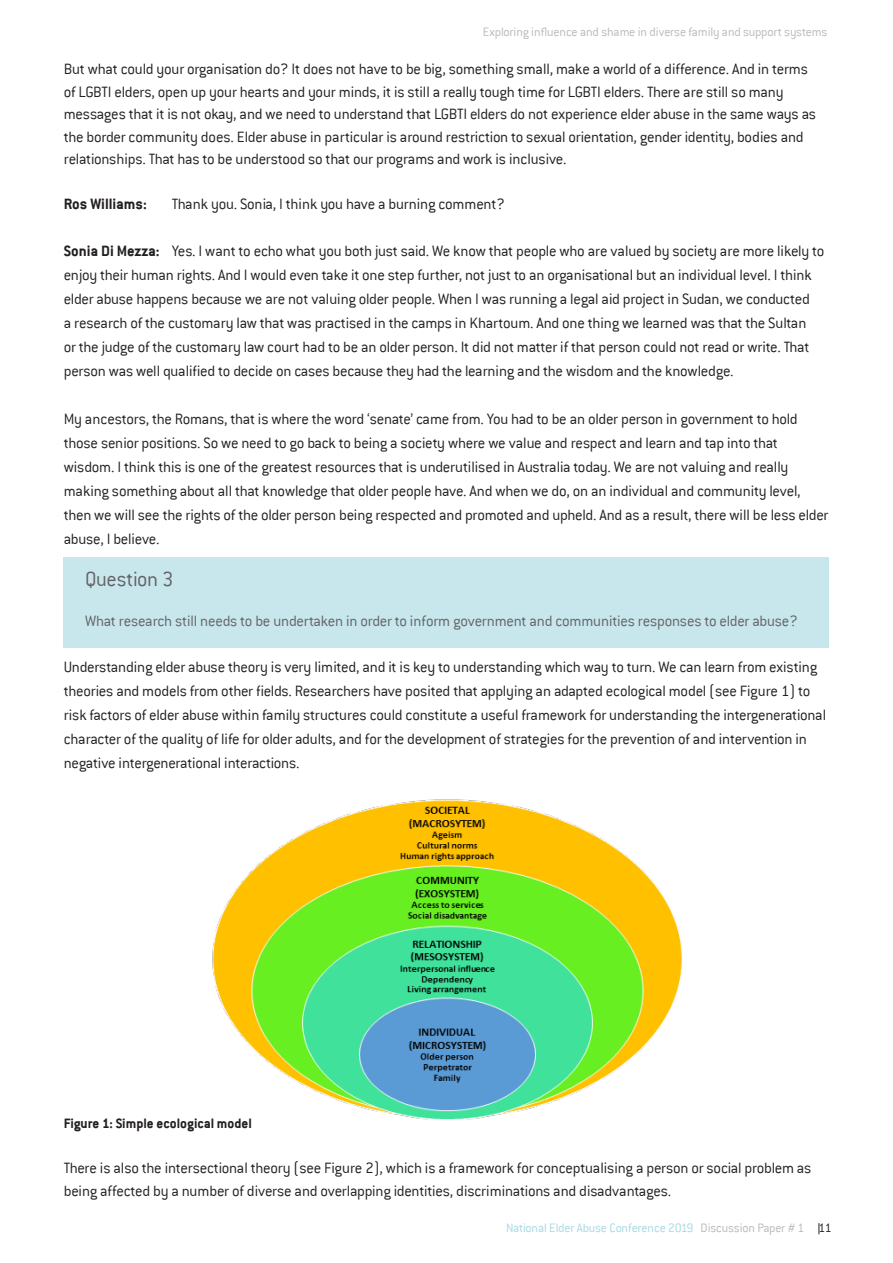
<style>
.page{position:relative;width:893px;height:1263px;background:#fff}
.page>*{position:absolute;margin:0;border:0;box-sizing:border-box;transform-origin:0 0}
.Heading_2{font:300 22.5px "Conduit ITC";letter-spacing:-.015em;color:#636366}
.t1{font:300 16.5px/24px "Conduit ITC";letter-spacing:-.015em;color:#231f20}
.t2{font:300 16.5px "Conduit ITC";letter-spacing:-.015em;color:#636366}
.t3{font:700 16.5px "Conduit ITC";color:#231f20}
.t4{font:700 15px "Conduit ITC";color:#231f20}
.t5{font:300 13.5px "Conduit ITC";letter-spacing:-.015em;color:#bababd}
.t6{font:300 13.5px "Conduit ITC";letter-spacing:-.015em;color:#a6d9e3}
.s1{font-weight:700}
.s2{color:#bababd}
.s3{color:#231f20}
</style>
<div class="page">
<div style="left:64px;top:557px;width:765px;height:90px;background:#c7e7ed"></div>
<img style="left:212px;top:799px;width:471px;height:320px">
<p class="t5" style="left:483px;top:25px;width:346px">Exploring influence and shame in diverse family and support systems</p>
<p class="t1" style="left:64px;top:58px;width:754px;line-height:22.5px">But what could your organisation do? It does not have to be big, something small, make a world of a difference. And in terms of LGBTI elders, open up your hearts and your minds, it is still a really tough time for LGBTI elders. There are still so many messages that it is not okay, and we need to understand that LGBTI elders do not experience elder abuse in the same ways as the border community does. Elder abuse in particular is around restriction to sexual orientation, gender identity, bodies and relationships. That has to be understood so that our programs and work is inclusive.</p>
<p class="t3" style="left:64px;top:194px;width:85px">Ros Williams:</p>
<p class="t1" style="left:172px;top:192px;width:335px">Thank you. Sonia, I think you have a burning comment?</p>
<p class="t1" style="left:64px;top:239px;width:762px"><span class="s1">Sonia Di Mezza:</span> Yes. I want to echo what you both just said. We know that people who are valued by society are more likely to enjoy their human rights. And I would even take it one step further, not just to an organisational but an individual level. I think elder abuse happens because we are not valuing older people. When I was running a legal aid project in Sudan, we conducted<br>a research of the customary law that was practised in the camps in Khartoum. And one thing we learned was that the Sultan<br>or the judge of the customary law court had to be an older person. It did not matter if that person could not read or write. That person was well qualified to decide on cases because they had the learning and the wisdom and the knowledge.</p>
<p class="t1" style="left:64px;top:407px;width:766px">My ancestors, the Romans, that is where the word ‘senate’ came from. You had to be an older person in government to hold those senior positions. So we need to go back to being a society where we value and respect and learn and tap into that wisdom. I think this is one of the greatest resources that is underutilised in Australia today. We are not valuing and really making something about all that knowledge that older people have. And when we do, on an individual and community level, then we will see the rights of the older person being respected and promoted and upheld. And as a result, there will be less elder abuse, I believe.</p>
<p class="Heading_2" style="left:85px;top:567px;width:90px">Question 3</p>
<p class="t2" style="left:85px;top:612px;width:714px">What research still needs to be undertaken in order to inform government and communities responses to elder abuse?</p>
<p class="t1" style="left:64px;top:655px;width:764px">Understanding elder abuse theory is very limited, and it is key to understanding which way to turn. We can learn from existing theories and models from other fields. Researchers have posited that applying an adapted ecological model (see Figure 1) to risk factors of elder abuse within family structures could constitute a useful framework for understanding the intergenerational character of the quality of life for older adults, and for the development of strategies for the prevention of and intervention in negative intergenerational interactions.</p>
<p class="t4" style="left:64px;top:1115px;width:190px">Figure 1: Simple ecological model</p>
<p class="t1" style="left:64px;top:1157px;width:749px;line-height:22.5px">There is also the intersectional theory (see Figure 2), which is a framework for conceptualising a person or social problem as being affected by a number of diverse and overlapping identities, discriminations and disadvantages.</p>
<p class="t6" style="left:506px;top:1220px;width:327px">National Elder Abuse Conference 2019 <span class="s2">Discussion Paper # 1</span> <span class="s3">11</span></p>
</div>
